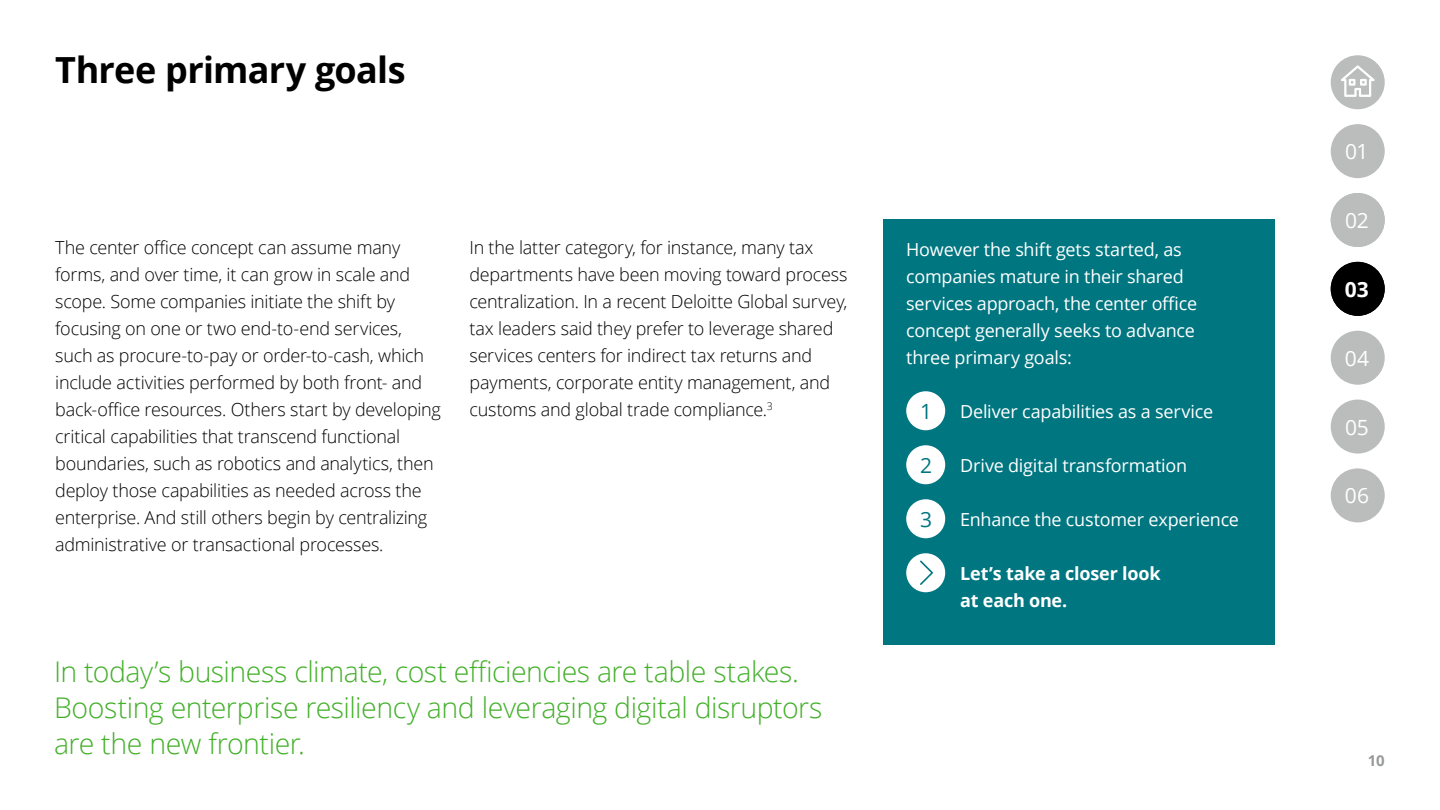
<style>
.page{position:relative;width:1440px;height:810px;background:#fff}
.page>*{position:absolute;margin:0;border:0;box-sizing:border-box;transform-origin:0 0}
.t1{font:700 36px "Open Sans";letter-spacing:-.02em;color:#000}
.t2{font:300 28.5px/36px "Open Sans";letter-spacing:-.015em;color:#43b02a}
.t3{font:21px "Open Sans";letter-spacing:-.01em;color:#fff}
.t4{font:21px "Open Sans";color:#007680}
.t5{font:700 21px "Open Sans";color:#fff}
.t6{font:300 18px/27px "Open Sans";letter-spacing:-.015em;color:#000}
.t7{font:18px/27px "Open Sans";letter-spacing:-.015em;color:#fff}
.t8{font:700 18px/27px "Open Sans";letter-spacing:-.01em;color:#fff}
.t9{font:700 15px "Open Sans";color:#97999b}
</style>
<div class="page">
<div style="left:1331px;top:468px;width:54px;height:54px;background:#bbbcbc;border-radius:50%"></div>
<div style="left:1331px;top:400px;width:54px;height:54px;background:#bbbcbc;border-radius:50%"></div>
<div style="left:1331px;top:331px;width:54px;height:54px;background:#bbbcbc;border-radius:50%"></div>
<div style="left:1331px;top:124px;width:54px;height:54px;background:#bbbcbc;border-radius:50%"></div>
<svg style="left:1331px;top:55px;width:54px;height:54px"></svg>
<div style="left:1331px;top:262px;width:54px;height:54px;background:#000;border-radius:50%"></div>
<div style="left:1331px;top:193px;width:54px;height:54px;background:#bbbcbc;border-radius:50%"></div>
<div style="left:884px;top:220px;width:391px;height:425px;background:#007680"></div>
<div style="left:906px;top:391px;width:39px;height:39px;background:#fff;border-radius:50%"></div>
<div style="left:906px;top:445px;width:39px;height:39px;background:#fff;border-radius:50%"></div>
<div style="left:906px;top:499px;width:39px;height:39px;background:#fff;border-radius:50%"></div>
<svg style="left:906px;top:553px;width:39px;height:39px"></svg>
<h1 class="t1" style="left:55px;top:44px;width:352px">Three primary goals</h1>
<p class="t6" style="left:55px;top:233px;width:387px">The center office concept can assume many forms, and over time, it can grow in scale and scope. Some companies initiate the shift by focusing on one or two end-to-end services, such as procure-to-pay or order-to-cash, which include activities performed by both front- and back-office resources. Others start by developing critical capabilities that transcend functional boundaries, such as robotics and analytics, then deploy those capabilities as needed across the enterprise. And still others begin by centralizing administrative or transactional processes.</p>
<p class="t6" style="left:469px;top:233px;width:380px">In the latter category, for instance, many tax departments have been moving toward process centralization. In a recent Deloitte Global survey, tax leaders said they prefer to leverage shared services centers for indirect tax returns and payments, corporate entity management, and customs and global trade compliance.<sup>3</sup></p>
<p class="t7" style="left:906px;top:236px;width:292px">However the shift gets started, as companies mature in their shared services approach, the center office concept generally seeks to advance three primary goals:</p>
<p class="t4" style="left:920px;top:397px;width:14px">1</p>
<p class="t7" style="left:960px;top:398px;width:254px">Deliver capabilities as a service</p>
<p class="t4" style="left:920px;top:451px;width:14px">2</p>
<p class="t7" style="left:960px;top:452px;width:229px">Drive digital transformation</p>
<p class="t4" style="left:920px;top:505px;width:14px">3</p>
<p class="t7" style="left:960px;top:506px;width:280px">Enhance the customer experience</p>
<p class="t8" style="left:960px;top:560px;width:202px">Let’s take a closer look at each one.</p>
<h2 class="t2" style="left:54px;top:653px;width:770px">In today’s business climate, cost efficiencies are table stakes.<br>Boosting enterprise resiliency and leveraging digital disruptors are the new frontier.</h2>
<p class="t3" style="left:1345px;top:137px;width:25px">01</p>
<p class="t3" style="left:1345px;top:206px;width:25px">02</p>
<p class="t5" style="left:1345px;top:274px;width:25px">03</p>
<p class="t3" style="left:1345px;top:344px;width:26px">04</p>
<p class="t3" style="left:1345px;top:413px;width:25px">05</p>
<p class="t3" style="left:1345px;top:481px;width:26px">06</p>
<p class="t9" style="left:1368px;top:750px;width:18px">10</p>
</div>
